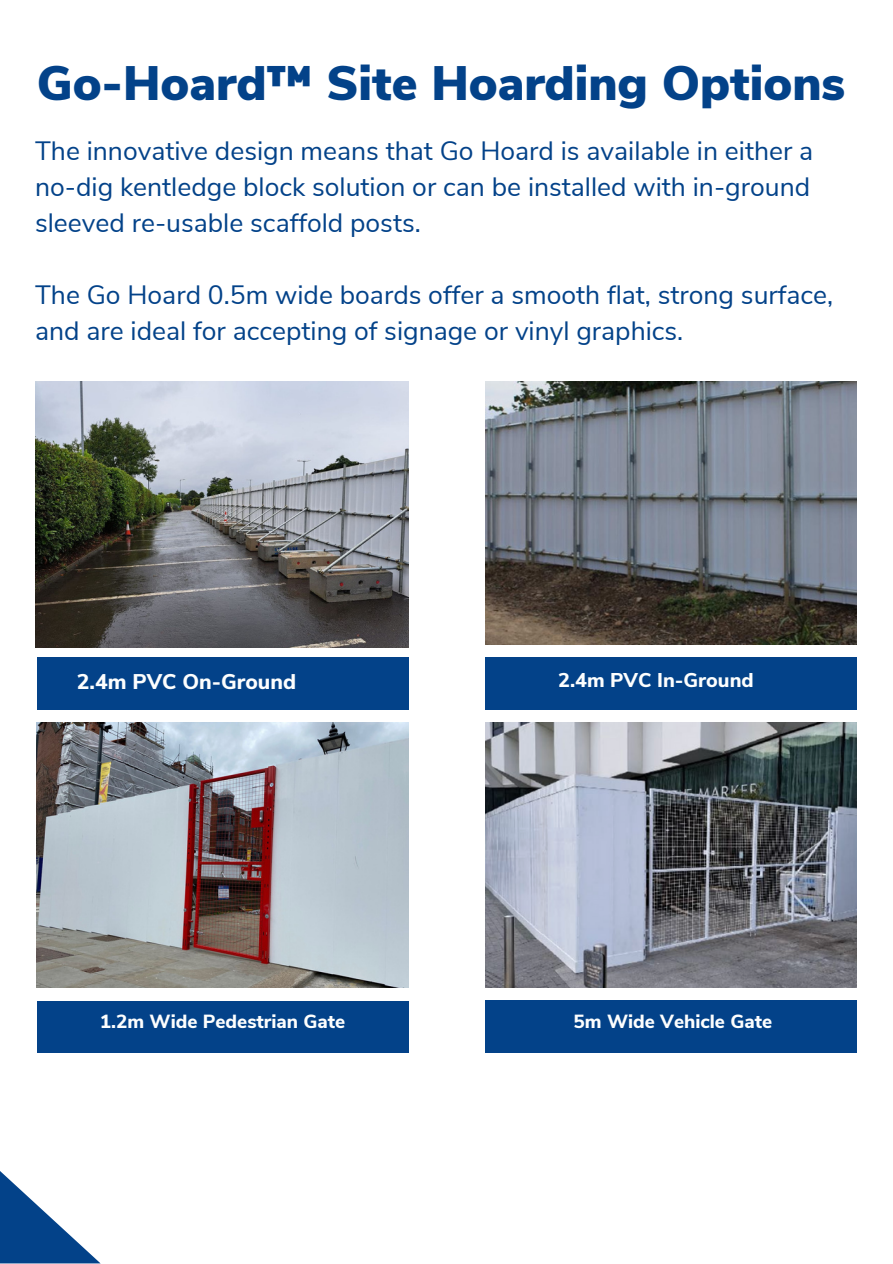
<style>
.page{position:relative;width:893px;height:1264px;background:#fff}
.page>*{position:absolute;margin:0;border:0;box-sizing:border-box;transform-origin:0 0}
.t1{font:900 48.3px "Nunito Sans";color:#034289}
.t2{font:26.55px/36px "Nunito Sans";color:#034289;text-align:justify}
.t3{font:800 21.3px "Nunito Sans";color:#fdfefe}
.t4{font:800 19.95px "Nunito Sans";color:#fdfefe}
.t5{font:800 18.9px "Nunito Sans";color:#fdfefe}
</style>
<div class="page">
<div style="left:37px;top:657px;width:371px;height:53px;background:#034289"></div>
<div style="left:485px;top:657px;width:371px;height:53px;background:#034289"></div>
<div style="left:37px;top:1001px;width:371px;height:51px;background:#034289"></div>
<div style="left:485px;top:1000px;width:371px;height:52px;background:#034289"></div>
<img style="left:485px;top:723px;width:371px;height:264px">
<svg style="left:0;top:1171px;width:100px;height:92px"></svg>
<img style="left:36px;top:381px;width:372px;height:266px">
<img style="left:37px;top:723px;width:371px;height:264px">
<img style="left:485px;top:381px;width:371px;height:263px">
<p class="t1" style="left:37px;top:52px;width:809px">Go-Hoard™ Site Hoarding Options</p>
<p class="t2" style="left:35px;top:134px;width:779px">The innovative design means that Go Hoard is available in either a no-dig kentledge block solution or can be installed with in-ground sleeved re-usable scaffold posts.</p>
<p class="t2" style="left:35px;top:278px;width:799px">The Go Hoard 0.5m wide boards offer a smooth flat, strong surface, and are ideal for accepting of signage or vinyl graphics.</p>
<p class="t3" style="left:77px;top:667px;width:221px">2.4m PVC On-Ground</p>
<p class="t5" style="left:100px;top:1009px;width:247px">1.2m Wide Pedestrian Gate</p>
<p class="t4" style="left:558px;top:667px;width:197px">2.4m PVC In-Ground</p>
<p class="t5" style="left:573px;top:1009px;width:200px">5m Wide Vehicle Gate</p>
</div>
